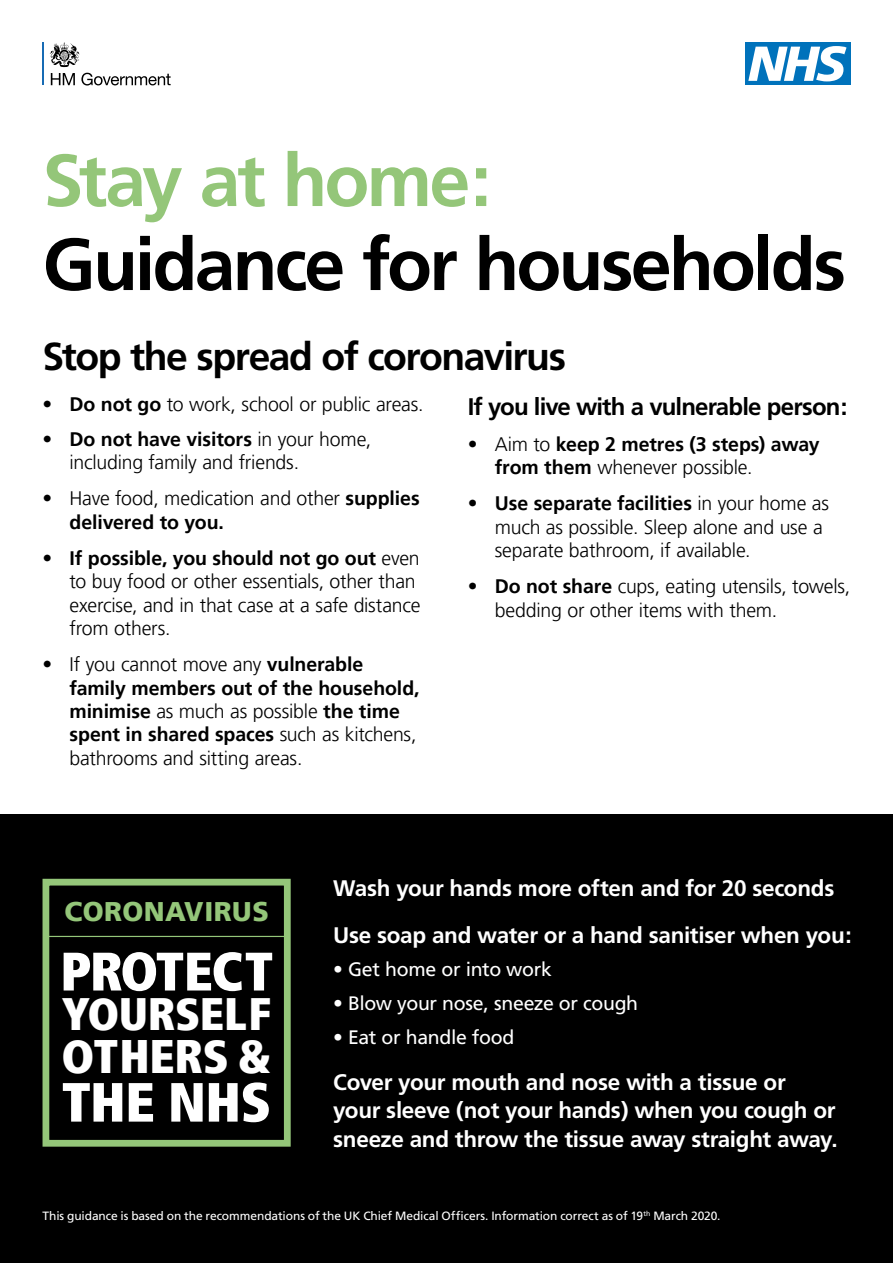
<style>
.page{position:relative;width:893px;height:1263px;background:#fff}
.page>*{position:absolute;margin:0;border:0;box-sizing:border-box;transform-origin:0 0}
.t1{font:700 73.5px/84px "Frutiger";letter-spacing:-.04em;color:#000}
.t2{font:900 condensed 55.2px "Frutiger LT Pro";letter-spacing:-.01em;color:#fff}
.t3{font:900 condensed 54.15px "Frutiger LT Pro";letter-spacing:-.025em;color:#fff}
.t4{font:900 condensed 46.95px "Frutiger LT Pro";letter-spacing:-.005em;color:#fff}
.t5{font:900 condensed 45.3px "Frutiger LT Pro";letter-spacing:-.01em;color:#fff}
.t6{font:700 39px "Frutiger";letter-spacing:-.04em;color:#000}
.t7{font:900 26.85px "Frutiger LT Pro";letter-spacing:.015em;color:#94c679}
.t8{font:700 24px "Frutiger";letter-spacing:-.035em;color:#000}
.t9{font:700 22.5px/28.3px "Frutiger";letter-spacing:-.015em;color:#fff}
.t10{font:300 19.5px/23.4px "Frutiger LT Pro";letter-spacing:-.01em;color:#000}
.t11{font:19.5px "Frutiger";letter-spacing:-.015em;color:#fff}
.t12{font:700 19.5px/23.4px "Frutiger LT Pro";letter-spacing:-.005em;color:#000}
.t13{font:12px "Frutiger";letter-spacing:-.01em;color:#fff}
.s1{color:#94c679}
.s2{font-weight:700}
.s3{font-weight:300}
</style>
<div class="page">
<div style="left:0;top:814px;width:893px;height:449px;background:#000"></div>
<div style="left:745px;top:43px;width:105px;height:42px;background:#0072bb"></div>
<svg style="left:748px;top:46px;width:98px;height:35px"></svg>
<hr style="left:43px;top:43px;width:1px;height:42px;background:#176bb4">
<svg style="left:51px;top:73px;width:24px;height:12px"></svg>
<svg style="left:81px;top:73px;width:90px;height:13px"></svg>
<svg style="left:50px;top:43px;width:30px;height:24px"></svg>
<div style="left:43px;top:879px;width:248px;height:268px;border:7px solid #94c679"></div>
<hr style="left:45px;top:936px;width:242px;height:1px;background:#94c679">
<p class="t1" style="left:43px;top:138px;width:805px"><span class="s1">Stay at home:<br></span>Guidance for households</p>
<p class="t6" style="left:43px;top:333px;width:525px">Stop the spread of coronavirus</p>
<p class="t10" style="left:43px;top:392px;width:383px"><span class="s2">• Do not go</span> to work, school or public areas.</p>
<p class="t10" style="left:70px;top:427px;width:303px;text-indent:-27px"><span class="s2">• Do not have visitors</span> in your home, including family and friends.</p>
<p class="t10" style="left:70px;top:487px;width:352px;text-indent:-27px">• Have food, medication and other <span class="s2">supplies delivered to you.</span></p>
<p class="t10" style="left:70px;top:546px;width:353px;text-indent:-27px"><span class="s2">• If possible, you should not go out</span> even to buy food or other essentials, other than exercise, and in that case at a safe distance from others.</p>
<p class="t10" style="left:70px;top:653px;width:352px;text-indent:-27px">• If you cannot move any <span class="s2">vulnerable family members out of the household, minimise</span> as much as possible <span class="s2">the time spent in shared spaces</span> such as kitchens, bathrooms and sitting areas.</p>
<p class="t8" style="left:468px;top:392px;width:381px">If you live with a vulnerable person:</p>
<p class="t12" style="left:495px;top:432px;width:326px;text-indent:-27px"><span class="s3">• Aim to</span> keep 2 metres (3 steps) away from them <span class="s3">whenever possible.</span></p>
<p class="t10" style="left:495px;top:492px;width:336px;text-indent:-27px"><span class="s2">• Use separate facilities</span> in your home as much as possible. Sleep alone and use a separate bathroom, if available.</p>
<p class="t10" style="left:495px;top:575px;width:357px;text-indent:-27px"><span class="s2">• Do not share</span> cups, eating utensils, towels, bedding or other items with them.</p>
<p class="t7" style="left:64px;top:895px;width:206px">CORONAVIRUS</p>
<p class="t3" style="left:60px;top:938px;width:214px">PROTECT</p>
<p class="t5" style="left:62px;top:986px;width:210px">YOURSELF</p>
<p class="t4" style="left:62px;top:1028px;width:212px">OTHERS &amp;</p>
<p class="t2" style="left:62px;top:1069px;width:211px">THE NHS</p>
<p class="t9" style="left:333px;top:874px;width:503px">Wash your hands more often and for 20 seconds</p>
<p class="t9" style="left:333px;top:920px;width:520px">Use soap and water or a hand sanitiser when you:</p>
<p class="t11" style="left:333px;top:958px;width:220px">• Get home or into work</p>
<p class="t11" style="left:333px;top:992px;width:306px">• Blow your nose, sneeze or cough</p>
<p class="t11" style="left:333px;top:1025px;width:183px">• Eat or handle food</p>
<p class="t9" style="left:333px;top:1068px;width:506px">Cover your mouth and nose with a tissue or your sleeve (not your hands) when you cough or sneeze and throw the tissue away straight away.</p>
<p class="t13" style="left:43px;top:1209px;width:680px">This guidance is based on the recommendations of the UK Chief Medical Officers. Information correct as of 19<sup>th</sup> March 2020.</p>
</div>
